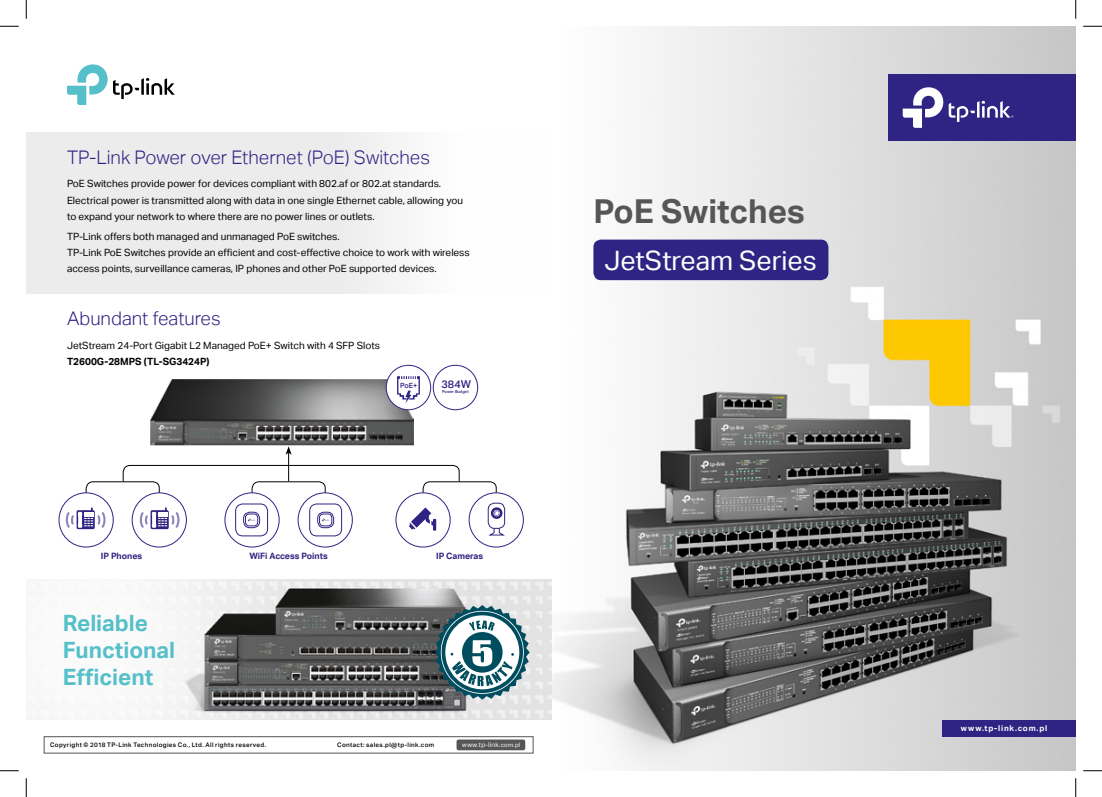
<style>
.page{position:relative;width:1102px;height:797px;background:#fff}
.page>*{position:absolute;margin:0;border:0;box-sizing:border-box;transform-origin:0 0}
.t1{font:33px "TP Link Aktiv Bold";color:#565656}
.t2{font:26.75px "TP Link Aktiv Regular";color:#fff}
.t3{font:22.5px/27px "TP Link Aktiv Bold";color:#55bfca}
.t4{font:18.75px "TP Link Aktiv Light";color:#2f2483}
.t5{font:10.75px "TP Link Aktiv Medium";color:#2f2483}
.t6{font:10px/16.2px "TP Link Aktiv Regular";color:#000}
.t7{font:10px "TP Link Aktiv Bold";color:#000}
.t8{font:8.75px "TP Link Aktiv Bold";color:#2f2483}
.t9{font:8px "TP Link Aktiv Bold";letter-spacing:.1em;color:#fff}
.t10{font:7.12px "TP Link Aktiv Medium";color:#2f2483}
.t11{font:6.5px "TP Link Aktiv Regular";letter-spacing:.035em;color:#fff}
.t12{font:6.25px "TP Link Aktiv Medium";letter-spacing:.055em;color:#000}
.t13{font:4.12px "TP Link Aktiv Medium";color:#2f2483}
.s1{font-size:6px}
</style>
<div class="page">
<img style="left:551px;top:26px;width:524px;height:744px">
<div style="left:593px;top:239px;width:235px;height:41px;background:#2f2483;border-radius:8px"></div>
<div style="left:941px;top:719px;width:134px;height:17px;background:#2f2483"></div>
<div style="left:887px;top:74px;width:188px;height:66px;background:#2f2483"></div>
<svg style="left:902px;top:87px;width:111px;height:41px"></svg>
<div style="left:26px;top:133px;width:525px;height:161px;background:linear-gradient(to right,#e6e6e8,#fcfcfc)"></div>
<img style="left:26px;top:580px;width:525px;height:139px">
<svg style="left:85px;top:452px;width:412px;height:46px"></svg>
<svg style="left:67px;top:64px;width:108px;height:41px"></svg>
<img style="left:150px;top:379px;width:263px;height:73px">
<div style="left:386px;top:365px;width:44px;height:45px;background:#fff;border-radius:50%"></div>
<div style="left:386px;top:365px;width:45px;height:45px;border:1px solid #2f2483;border-radius:50%"></div>
<svg style="left:397px;top:376px;width:23px;height:27px"></svg>
<div style="left:433px;top:365px;width:45px;height:45px;border:1px solid #2f2483;border-radius:50%"></div>
<div style="left:59px;top:493px;width:54px;height:54px;background:#fff;border-radius:50%"></div>
<div style="left:59px;top:492px;width:55px;height:55px;border:1px solid #2f2483;border-radius:50%"></div>
<div style="left:132px;top:493px;width:54px;height:54px;background:#fff;border-radius:50%"></div>
<div style="left:132px;top:492px;width:55px;height:55px;border:1px solid #2f2483;border-radius:50%"></div>
<div style="left:225px;top:493px;width:54px;height:54px;background:#fff;border-radius:50%"></div>
<div style="left:224px;top:492px;width:55px;height:55px;border:1px solid #2f2483;border-radius:50%"></div>
<div style="left:298px;top:493px;width:54px;height:54px;background:#fff;border-radius:50%"></div>
<div style="left:298px;top:492px;width:55px;height:55px;border:1px solid #2f2483;border-radius:50%"></div>
<div style="left:396px;top:493px;width:54px;height:54px;background:#fff;border-radius:50%"></div>
<div style="left:395px;top:492px;width:55px;height:55px;border:1px solid #2f2483;border-radius:50%"></div>
<div style="left:469px;top:493px;width:54px;height:54px;background:#fff;border-radius:50%"></div>
<div style="left:468px;top:492px;width:55px;height:55px;border:1px solid #2f2483;border-radius:50%"></div>
<div style="left:77px;top:510px;width:18px;height:19px;background:#2f2483;border-radius:2px"></div>
<svg style="left:150px;top:510px;width:19px;height:19px"></svg>
<div style="left:235px;top:503px;width:33px;height:33px;border:1px solid #2f2483;border-radius:7px"></div>
<div style="left:243px;top:511px;width:17px;height:17px;border:1px solid #2f2483;border-radius:6px"></div>
<div style="left:245px;top:513px;width:13px;height:13px;border:1px solid #2f2483;border-radius:4px"></div>
<svg style="left:248px;top:518px;width:7px;height:3px"></svg>
<div style="left:309px;top:503px;width:33px;height:33px;border:1px solid #2f2483;border-radius:7px"></div>
<div style="left:317px;top:511px;width:17px;height:17px;border:1px solid #2f2483;border-radius:6px"></div>
<div style="left:319px;top:513px;width:13px;height:13px;border:1px solid #2f2483;border-radius:4px"></div>
<svg style="left:322px;top:518px;width:7px;height:3px"></svg>
<svg style="left:409px;top:507px;width:27px;height:23px"></svg>
<svg style="left:488px;top:525px;width:17px;height:11px"></svg>
<div style="left:488px;top:503px;width:16px;height:25px;background:#fff;border-radius:6px"></div>
<div style="left:487px;top:502px;width:18px;height:27px;border:1px solid #2f2483;border-radius:6px"></div>
<svg style="left:491px;top:507px;width:11px;height:12px"></svg>
<svg style="left:494px;top:510px;width:5px;height:6px"></svg>
<svg style="left:66px;top:507px;width:39px;height:21px"></svg>
<svg style="left:140px;top:507px;width:39px;height:21px"></svg>
<div style="left:44px;top:736px;width:489px;height:17px;border:1px solid #565656"></div>
<div style="left:456px;top:739px;width:69px;height:11px;background:#565656;border-radius:2px"></div>
<svg style="left:435px;top:605px;width:94px;height:94px"></svg>
<svg style="left:0;top:25px;width:19px;height:2px"></svg>
<svg style="left:1083px;top:25px;width:18px;height:2px"></svg>
<svg style="left:0;top:770px;width:19px;height:1px"></svg>
<svg style="left:1083px;top:770px;width:18px;height:1px"></svg>
<svg style="left:25px;top:0;width:2px;height:19px"></svg>
<svg style="left:25px;top:778px;width:2px;height:19px"></svg>
<svg style="left:1075px;top:0;width:1px;height:19px"></svg>
<svg style="left:1075px;top:778px;width:1px;height:19px"></svg>
<h3 class="t4" style="left:67px;top:147px;width:364px">TP-Link Power over Ethernet (PoE) Switches</h3>
<p class="t6" style="left:67px;top:176px;width:397px">PoE Switches provide power for devices compliant with 802.af or 802.at standards.<br>Electrical power is transmitted along with data in one single Ethernet cable, allowing you to expand your network to where there are no power lines or outlets.</p>
<p class="t6" style="left:67px;top:228px;width:404px">TP-Link offers both managed and unmanaged PoE switches.<br>TP-Link PoE Switches provide an efficient and cost-effective choice to work with wireless access points, surveillance cameras, IP phones and other PoE supported devices.</p>
<h3 class="t4" style="left:67px;top:308px;width:155px">Abundant features</h3>
<p class="t6" style="left:67px;top:337px;width:314px">JetStream 24-Port Gigabit L2 Managed PoE+ Switch with 4 SFP Slots</p>
<p class="t7" style="left:67px;top:355px;width:144px">T2600G-28MPS (TL-SG3424P)</p>
<p class="t10" style="left:400px;top:381px;width:19px">PoE+</p>
<p class="t5" style="left:441px;top:378px;width:31px">384W</p>
<p class="t13" style="left:442px;top:389px;width:28px">Power Budget</p>
<p class="t8" style="left:101px;top:551px;width:43px">IP Phones</p>
<p class="t8" style="left:249px;top:551px;width:80px">WiFi Access Points</p>
<p class="t8" style="left:436px;top:551px;width:49px">IP Cameras</p>
<h3 class="t3" style="left:63px;top:609px;width:114px">Reliable<br>Functional<br>Efficient</h3>
<p class="t12" style="left:50px;top:741px;width:217px">Copyright © 2018 TP-Link Technologies Co., Ltd. All rights reserved.</p>
<p class="t12" style="left:337px;top:741px;width:99px">Contact: sales.pl@tp-link.com</p>
<p class="t11" style="left:462px;top:741px;width:60px">www.tp-link.<span class="s1">com.pl</span></p>
<h1 class="t1" style="left:593px;top:192px;width:213px">PoE Switches</h1>
<h2 class="t2" style="left:604px;top:245px;width:214px">JetStream Series</h2>
<p class="t9" style="left:960px;top:723px;width:88px">www.tp-link.com.pl</p>
</div>
